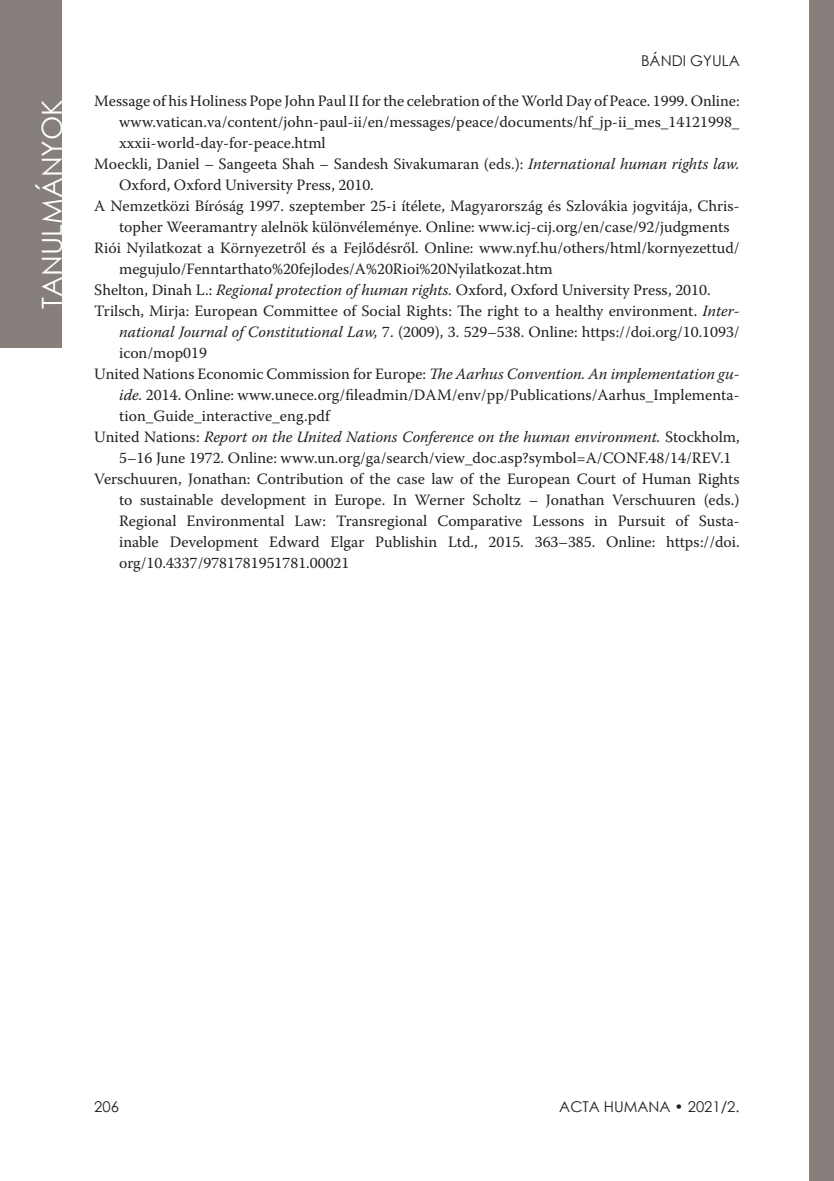
<style>
.page{position:relative;width:834px;height:1181px;background:#fff}
.page>*{position:absolute;margin:0;border:0;box-sizing:border-box;transform-origin:0 0}
.t1{font:28px "Century Gothic";color:#fff}
.Irodalomjegyzék{font:15.75px/21px "Warnock Pro";color:#231f20;text-align:justify}
.t2{font:14.88px "Century Gothic";color:#231f20}
.s1{font-style:italic}
</style>
<div class="page">
<div style="left:0;top:0;width:62px;height:347px;background:#867f7c"></div>
<div style="left:809px;top:0;width:24px;height:1181px;background:#867f7c"></div>
<p class="t2" style="left:641px;top:50px;width:19px">BÁNDI</p>
<p class="t2" style="left:690px;top:50px;width:32px">GYULA</p>
<h1 class="t1" style="left:32px;top:308px;width:211px;rotate:-90deg">TANULMÁNYOK</h1>
<p class="Irodalomjegyzék" style="left:119px;top:90px;width:622px;text-indent:-25px">Message of his Holiness Pope John Paul II for the celebration of the World Day of Peace. 1999. Online: www.vatican.va/content/john-paul-ii/en/messages/peace/documents/hf_jp-ii_mes_14121998_ xxxii-world-day-for-peace.html</p>
<p class="Irodalomjegyzék" style="left:119px;top:153px;width:622px;text-indent:-25px">Moeckli, Daniel – Sangeeta Shah – Sandesh Sivakumaran (eds.): <span class="s1">International human rights law.<br></span>Oxford, Oxford University Press, 2010.</p>
<p class="Irodalomjegyzék" style="left:119px;top:195px;width:622px;text-indent:-25px">A Nemzetközi Bíróság 1997. szeptember 25-i ítélete, Magyarország és Szlovákia jogvitája, Chris&shy;topher Weeramantry alelnök különvéleménye. Online: www.icj-cij.org/en/case/92/judgments</p>
<p class="Irodalomjegyzék" style="left:119px;top:237px;width:622px;text-indent:-25px">Riói Nyilatkozat a Környezetről és a Fejlődésről. Online: www.nyf.hu/others/html/kornyezettud/ megujulo/Fenntarthato%20fejlodes/A%20Rioi%20Nyilatkozat.htm</p>
<p class="Irodalomjegyzék" style="left:94px;top:279px;width:616px">Shelton, Dinah L.: <span class="s1">Regional protection of human rights.</span> Oxford, Oxford University Press, 2010.</p>
<p class="Irodalomjegyzék" style="left:119px;top:300px;width:622px;text-indent:-25px">Trilsch, Mirja: European Committee of Social Rights: The right to a healthy environment. <span class="s1">Inter&shy;national Journal of Constitutional Law,</span> 7. (2009), 3. 529–538. Online: https://doi.org/10.1093/ icon/mop019</p>
<p class="Irodalomjegyzék" style="left:119px;top:363px;width:622px;text-indent:-25px">United Nations Economic Commission for Europe: <span class="s1">The Aarhus Convention. An implementation gu&shy;ide.</span> 2014. Online: www.unece.org/fileadmin/DAM/env/pp/Publications/Aarhus_Implementa&shy;tion_Guide_interactive_eng.pdf</p>
<p class="Irodalomjegyzék" style="left:119px;top:426px;width:622px;text-indent:-25px">United Nations: <span class="s1">Report on the United Nations Conference on the human environment.</span> Stockholm,<br>5–16 June 1972. Online: www.un.org/ga/search/view_doc.asp?symbol=A/CONF.48/14/REV.1</p>
<p class="Irodalomjegyzék" style="left:119px;top:468px;width:622px;text-indent:-25px">Verschuuren, Jonathan: Contribution of the case law of the European Court of Human Rights to sustainable development in Europe. In Werner Scholtz – Jonathan Verschuuren (eds.)<br>Regional Environmental Law: Transregional Comparative Lessons in Pursuit of Susta&shy;inable Development Edward Elgar Publishin Ltd., 2015. 363–385. Online: https://doi. org/10.4337/9781781951781.00021</p>
<p class="t2" style="left:94px;top:1095px;width:26px">206</p>
<p class="t2" style="left:559px;top:1095px;width:182px">ACTA HUMANA • 2021/2.</p>
</div>
